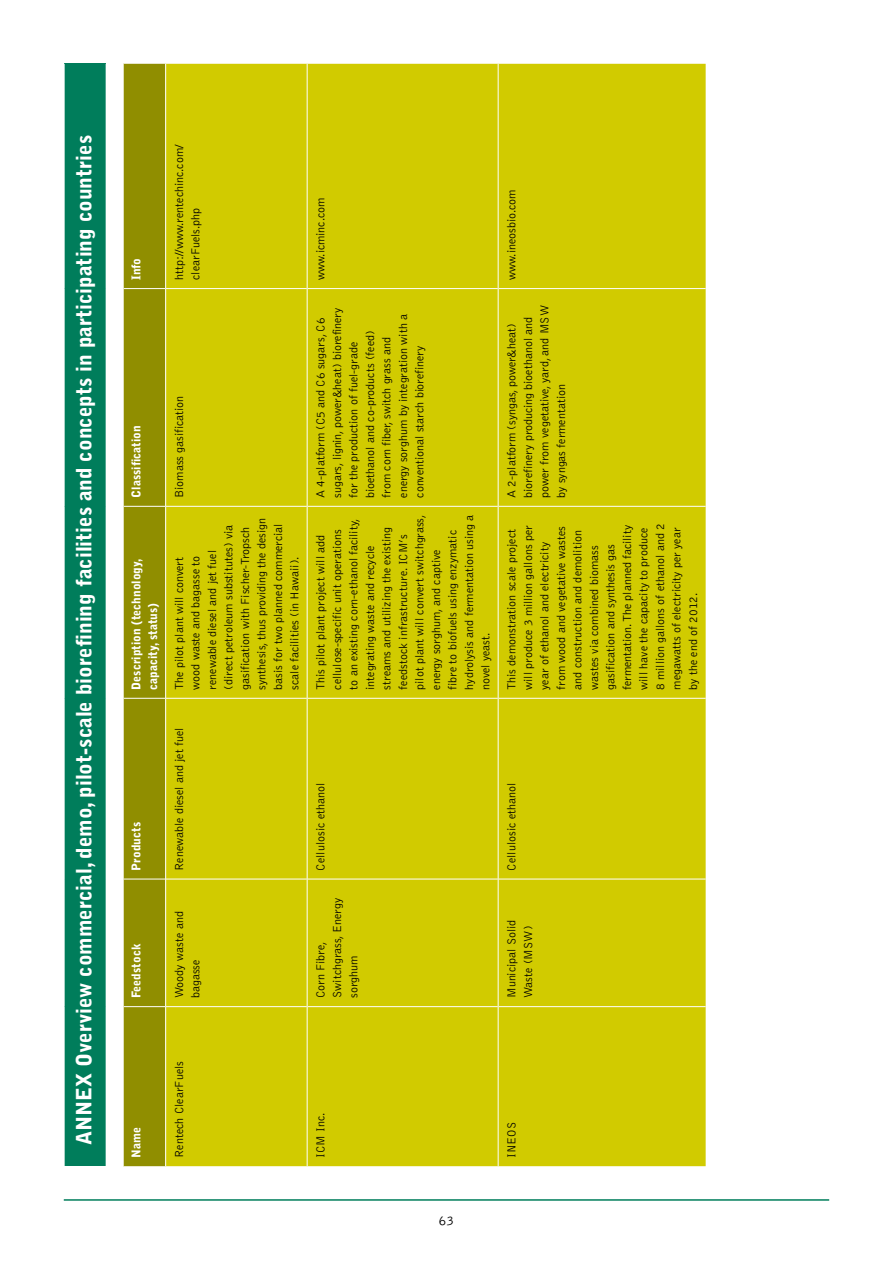
<style>
.page{position:relative;width:893px;height:1263px;background:#fff}
.page>*{position:absolute;margin:0;border:0;box-sizing:border-box;transform-origin:0 0}
.t1{font:900 21px "Bell Gothic Std";color:#fff}
.t2{font:300 13.5px "Bell Gothic Std";color:#000}
.t3{font:300 12px/16.5px "Bell Gothic Std";color:#000}
.t4{font:900 12px/16.5px "Bell Gothic Std";color:#fff}
</style>
<div class="page">
<hr style="left:64px;top:1199px;width:765px;height:2px;background:#007d5b">
<div style="left:64px;top:64px;width:42px;height:1102px;background:#007d5b"></div>
<div style="left:124px;top:64px;width:41px;height:1102px;background:#908e00"></div>
<div style="left:166px;top:64px;width:540px;height:1102px;background:#d1cb00"></div>
<hr style="left:64px;top:1007px;width:1px;height:159px;background:#fff">
<hr style="left:64px;top:879px;width:1px;height:128px;background:#fff">
<hr style="left:64px;top:698px;width:1px;height:181px;background:#fff">
<hr style="left:64px;top:506px;width:1px;height:192px;background:#fff">
<hr style="left:64px;top:289px;width:1px;height:217px;background:#fff">
<hr style="left:64px;top:64px;width:1px;height:225px;background:#fff">
<hr style="left:124px;top:1006px;width:41px;height:1px;background:#fff">
<hr style="left:124px;top:879px;width:41px;height:1px;background:#fff">
<hr style="left:124px;top:698px;width:41px;height:1px;background:#fff">
<hr style="left:124px;top:506px;width:41px;height:1px;background:#fff">
<hr style="left:124px;top:288px;width:41px;height:1px;background:#fff">
<hr style="left:166px;top:1006px;width:141px;height:1px;background:#fff">
<hr style="left:166px;top:879px;width:141px;height:1px;background:#fff">
<hr style="left:166px;top:698px;width:141px;height:1px;background:#fff">
<hr style="left:166px;top:506px;width:141px;height:1px;background:#fff">
<hr style="left:166px;top:288px;width:141px;height:1px;background:#fff">
<hr style="left:307px;top:1007px;width:1px;height:159px;background:#fff">
<hr style="left:307px;top:879px;width:1px;height:128px;background:#fff">
<hr style="left:308px;top:1006px;width:190px;height:1px;background:#fff">
<hr style="left:307px;top:698px;width:1px;height:181px;background:#fff">
<hr style="left:308px;top:879px;width:190px;height:1px;background:#fff">
<hr style="left:307px;top:506px;width:1px;height:192px;background:#fff">
<hr style="left:308px;top:698px;width:190px;height:1px;background:#fff">
<hr style="left:307px;top:289px;width:1px;height:217px;background:#fff">
<hr style="left:308px;top:506px;width:190px;height:1px;background:#fff">
<hr style="left:307px;top:64px;width:1px;height:225px;background:#fff">
<hr style="left:308px;top:288px;width:190px;height:1px;background:#fff">
<hr style="left:498px;top:1007px;width:1px;height:159px;background:#fff">
<hr style="left:498px;top:879px;width:1px;height:128px;background:#fff">
<hr style="left:498px;top:1006px;width:208px;height:1px;background:#fff">
<hr style="left:498px;top:698px;width:1px;height:181px;background:#fff">
<hr style="left:498px;top:879px;width:208px;height:1px;background:#fff">
<hr style="left:498px;top:506px;width:1px;height:192px;background:#fff">
<hr style="left:498px;top:698px;width:208px;height:1px;background:#fff">
<hr style="left:498px;top:289px;width:1px;height:217px;background:#fff">
<hr style="left:498px;top:506px;width:208px;height:1px;background:#fff">
<hr style="left:498px;top:64px;width:1px;height:225px;background:#fff">
<hr style="left:498px;top:288px;width:208px;height:1px;background:#fff">
<h1 class="t1" style="left:72px;top:1145px;width:1011px;rotate:-90deg">ANNEX Overview commercial, demo, pilot-scale biorefining facilities and concepts in participating countries</h1>
<p class="t4" style="left:128px;top:280px;width:24px;rotate:-90deg">Info</p>
<p class="t3" style="left:171px;top:280px;width:137px;rotate:-90deg">http://www.rentechinc.com/ clearFuels.php</p>
<p class="t4" style="left:128px;top:498px;width:74px;rotate:-90deg">Classification</p>
<p class="t4" style="left:128px;top:690px;width:133px;rotate:-90deg">Description (technology, capacity, status)</p>
<p class="t3" style="left:171px;top:498px;width:103px;rotate:-90deg">Biomass gasification</p>
<p class="t3" style="left:171px;top:690px;width:173px;rotate:-90deg">The pilot plant will convert<br>wood waste and bagasse to renewable diesel and jet fuel (direct petroleum substitutes) via gasification with Fischer-Tropsch synthesis, thus providing the design basis for two planned commercial scale facilities (in Hawaii).</p>
<p class="t4" style="left:128px;top:870px;width:50px;rotate:-90deg">Products</p>
<p class="t3" style="left:171px;top:870px;width:145px;rotate:-90deg">Renewable diesel and jet fuel</p>
<p class="t4" style="left:128px;top:998px;width:56px;rotate:-90deg">Feedstock</p>
<p class="t3" style="left:171px;top:998px;width:88px;rotate:-90deg">Woody waste and bagasse</p>
<p class="t3" style="left:313px;top:280px;width:84px;rotate:-90deg">www.icminc.com</p>
<p class="t3" style="left:313px;top:498px;width:192px;rotate:-90deg">A 4-platform (C5 and C6 sugars, C6 sugars, lignin, power&amp;heat) biorefinery for the production of fuel-grade bioethanol and co-products (feed) from corn fiber, switch grass and energy sorghum by integration with a conventional starch biorefinery</p>
<p class="t3" style="left:313px;top:690px;width:177px;rotate:-90deg">This pilot plant project will add cellulose-specific unit operations<br>to an existing corn-ethanol facility, integrating waste and recycle streams and utilizing the existing feedstock infrastructure. ICM’s pilot plant will convert switchgrass, energy sorghum, and captive<br>fibre to biofuels using enzymatic hydrolysis and fermentation using a novel yeast.</p>
<p class="t3" style="left:504px;top:280px;width:92px;rotate:-90deg">www.ineosbio.com</p>
<p class="t3" style="left:504px;top:498px;width:194px;rotate:-90deg">A 2-platform (syngas, power&amp;heat) biorefinery producing bioethanol and power from vegetative, yard, and MSW by syngas fermentation</p>
<p class="t3" style="left:504px;top:690px;width:168px;rotate:-90deg">This demonstration scale project will produce 3 million gallons per year of ethanol and electricity from wood and vegetative wastes and construction and demolition wastes via combined biomass gasification and synthesis gas fermentation. The planned facility will have the capacity to produce<br>8 million gallons of ethanol and 2 megawatts of electricity per year by the end of 2012.</p>
<p class="t3" style="left:313px;top:870px;width:89px;rotate:-90deg">Cellulosic ethanol</p>
<p class="t3" style="left:313px;top:998px;width:102px;rotate:-90deg">Corn Fibre,<br>Switchgrass, Energy sorghum</p>
<p class="t3" style="left:504px;top:870px;width:89px;rotate:-90deg">Cellulosic ethanol</p>
<p class="t3" style="left:504px;top:998px;width:80px;rotate:-90deg">Municipal Solid<br>Waste (MSW)</p>
<p class="t4" style="left:128px;top:1158px;width:32px;rotate:-90deg">Name</p>
<p class="t3" style="left:171px;top:1158px;width:98px;rotate:-90deg">Rentech ClearFuels</p>
<p class="t3" style="left:313px;top:1158px;width:47px;rotate:-90deg">ICM Inc.</p>
<p class="t2" style="left:439px;top:1213px;width:17px">63</p>
<p class="t3" style="left:504px;top:1158px;width:37px;rotate:-90deg">INEOS</p>
</div>
